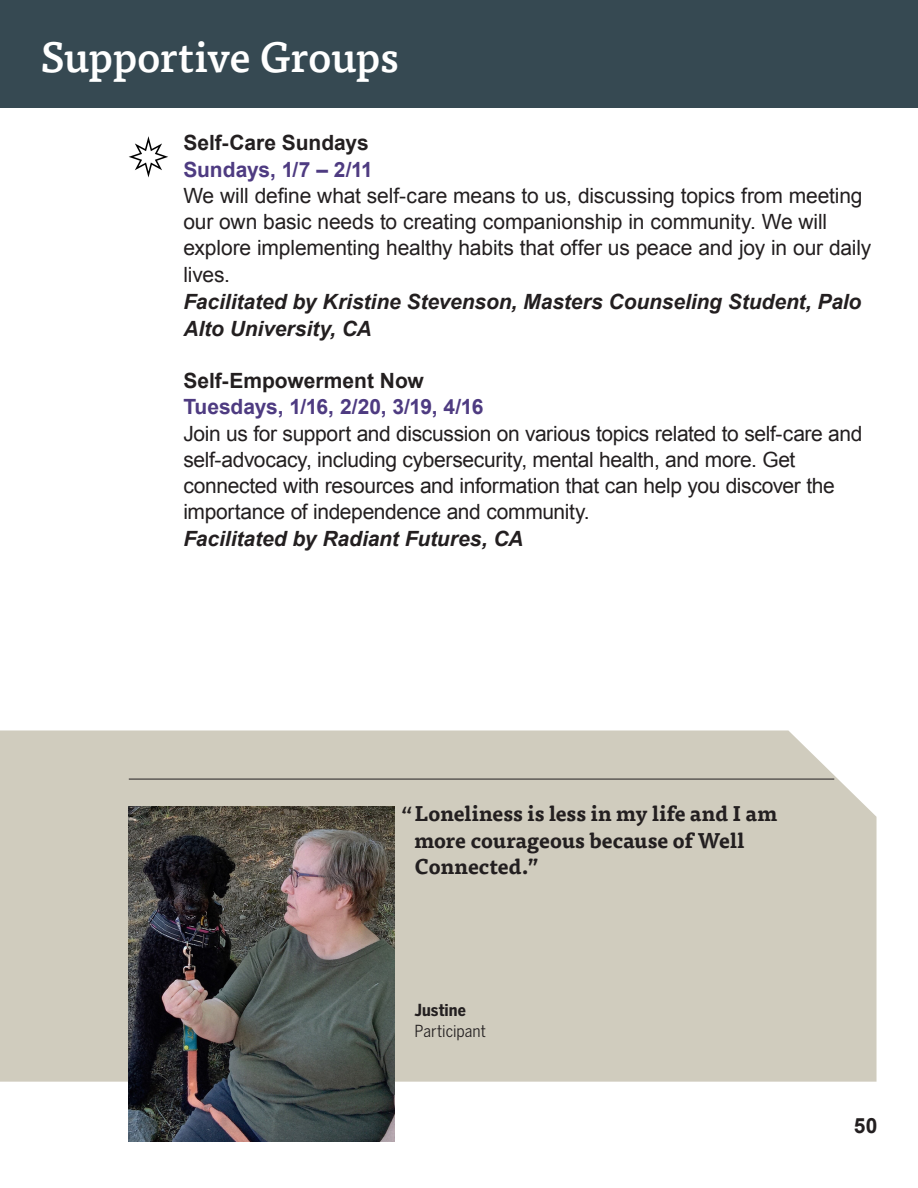
<style>
.page{position:relative;width:918px;height:1188px;background:#fff}
.page>*{position:absolute;margin:0;border:0;box-sizing:border-box;transform-origin:0 0}
.t1{font:500 42px "Tisa OT";letter-spacing:-.01em;color:#fff}
.t2{font:21px/26.2px "Arial";letter-spacing:-.015em;color:#231f20}
.t3{font:italic 700 21px/27px "Arial";letter-spacing:-.005em;color:#231f20}
.t4{font:700 21px/26.2px "Tisa OT";color:#231f20}
.t5{font:700 21px "Arial";letter-spacing:-.01em;color:#4e3b81}
.t6{font:700 21px "Arial";color:#231f20}
.t7{font:16.5px "Benton Sans Cond";color:#231f20}
.t8{font:700 16.5px "Benton Sans Cond";color:#231f20}
</style>
<div class="page">
<div style="left:0;top:0;width:918px;height:108px;background:#364952"></div>
<div style="left:0;top:730px;width:877px;height:352px;background:#d0ccbe"></div>
<hr style="left:129px;top:779px;width:705px;height:1px;background:#231f20">
<img style="left:129px;top:806px;width:265px;height:336px">
<svg style="left:129px;top:136px;width:39px;height:42px"></svg>
<p class="t1" style="left:40px;top:31px;width:360px">Supportive Groups</p>
<p class="t6" style="left:183px;top:129px;width:187px">Self-Care Sundays</p>
<p class="t5" style="left:183px;top:155px;width:191px">Sundays, 1/7 – 2/11</p>
<p class="t2" style="left:183px;top:183px;width:690px">We will define what self-care means to us, discussing topics from meeting our own basic needs to creating companionship in community. We will explore implementing healthy habits that offer us peace and joy in our daily lives.</p>
<p class="t3" style="left:183px;top:288px;width:680px">Facilitated by Kristine Stevenson, Masters Counseling Student, Palo<br>Alto University, CA</p>
<p class="t6" style="left:183px;top:367px;width:242px">Self-Empowerment Now</p>
<p class="t5" style="left:183px;top:393px;width:302px">Tuesdays, 1/16, 2/20, 3/19, 4/16</p>
<p class="t2" style="left:183px;top:420px;width:681px">Join us for support and discussion on various topics related to self-care and self-advocacy, including cybersecurity, mental health, and more. Get connected with resources and information that can help you discover the importance of independence and community.</p>
<p class="t3" style="left:183px;top:526px;width:341px">Facilitated by Radiant Futures, CA</p>
<p class="t4" style="left:415px;top:802px;width:364px;text-indent:-13px">“Loneliness is less in my life and I am more courageous because of Well<br>Connected.”</p>
<p class="t8" style="left:415px;top:1001px;width:53px">Justine</p>
<p class="t7" style="left:415px;top:1022px;width:73px">Participant</p>
<p class="t6" style="left:854px;top:1112px;width:25px">50</p>
</div>
